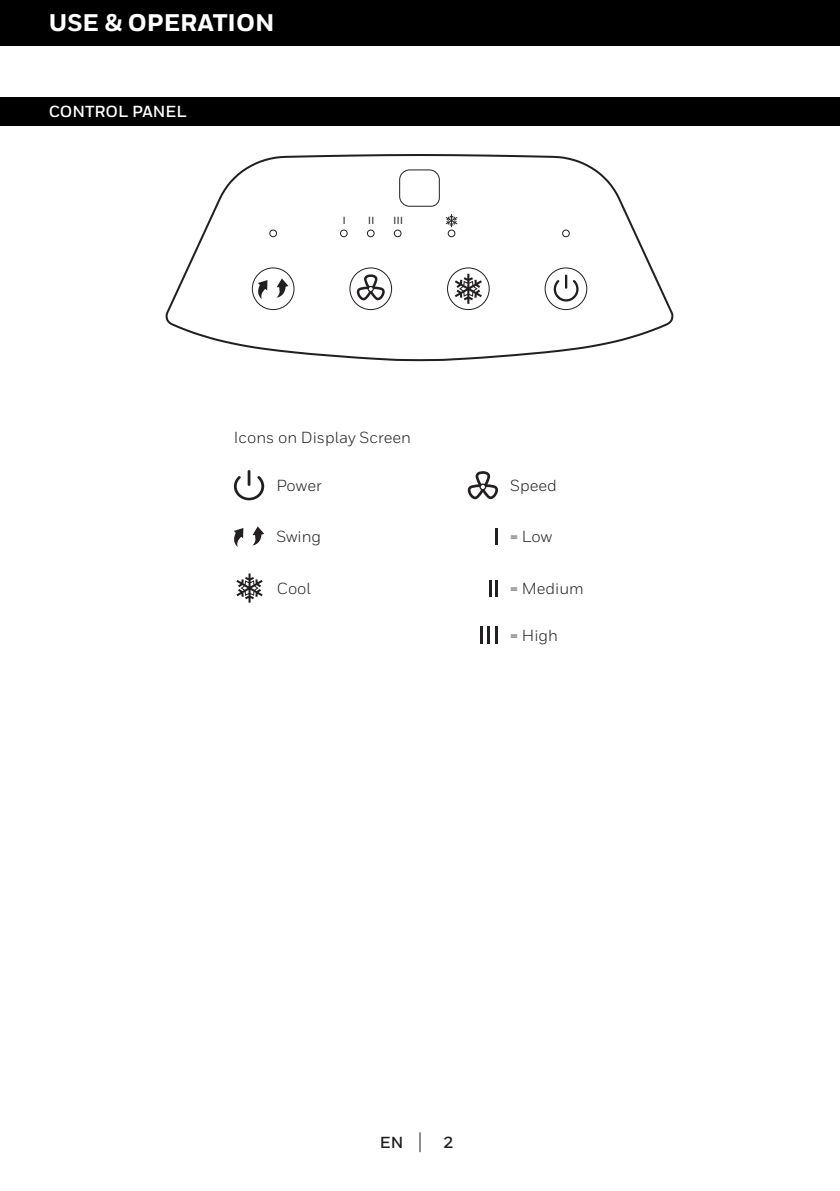
<style>
.page{position:relative;width:840px;height:1191px;background:#fff}
.page>*{position:absolute;margin:0;border:0;box-sizing:border-box;transform-origin:0 0}
.t1{font:800 24px "Honeywell Sans";color:#fff}
.t2{font:16px "Honeywell Sans";color:#231f20}
.t3{font:700 16px "Honeywell Sans";color:#fff}
.t4{font:700 16px "Honeywell Sans";color:#231f20}
.t5{font:10.2px "Arial";color:#231f20}
</style>
<div class="page">
<svg style="left:419px;top:1132px;width:1px;height:20px"></svg>
<div style="left:0;top:0;width:839px;height:45px;background:#000001"></div>
<div style="left:0;top:98px;width:839px;height:28px;background:#000001"></div>
<svg style="left:252px;top:526px;width:12px;height:19px"></svg>
<svg style="left:234px;top:528px;width:9px;height:19px"></svg>
<svg style="left:234px;top:476px;width:30px;height:24px"></svg>
<hr style="left:247px;top:470px;width:3px;height:16px;background:#231f20">
<svg style="left:236px;top:573px;width:26px;height:29px"></svg>
<svg style="left:467px;top:471px;width:30px;height:28px"></svg>
<svg style="left:495px;top:528px;width:2px;height:17px"></svg>
<hr style="left:488px;top:580px;width:3px;height:16px;background:#231f20">
<svg style="left:495px;top:580px;width:2px;height:16px"></svg>
<hr style="left:479px;top:626px;width:3px;height:17px;background:#231f20">
<hr style="left:487px;top:626px;width:3px;height:17px;background:#231f20">
<svg style="left:495px;top:626px;width:2px;height:17px"></svg>
<svg style="left:165px;top:154px;width:508px;height:207px"></svg>
<svg style="left:399px;top:169px;width:40px;height:38px"></svg>
<p class="t1" style="left:49px;top:8px;width:227px">USE &amp; OPERATION</p>
<p class="t3" style="left:49px;top:102px;width:139px">CONTROL PANEL</p>
<p class="t5" style="left:343px;top:214px;width:4px">I</p>
<p class="t5" style="left:368px;top:214px;width:8px">II</p>
<p class="t5" style="left:393px;top:214px;width:11px">III</p>
<p class="t2" style="left:234px;top:428px;width:179px">Icons on Display Screen</p>
<p class="t2" style="left:276px;top:476px;width:47px">Power</p>
<p class="t2" style="left:276px;top:527px;width:46px">Swing</p>
<p class="t2" style="left:277px;top:578px;width:35px">Cool</p>
<p class="t2" style="left:510px;top:476px;width:48px">Speed</p>
<p class="t2" style="left:510px;top:527px;width:44px">= Low</p>
<p class="t2" style="left:510px;top:578px;width:75px">= Medium</p>
<p class="t2" style="left:510px;top:625px;width:49px">= High</p>
<p class="t4" style="left:379px;top:1132px;width:25px">EN</p>
<p class="t4" style="left:443px;top:1132px;width:11px">2</p>
</div>
